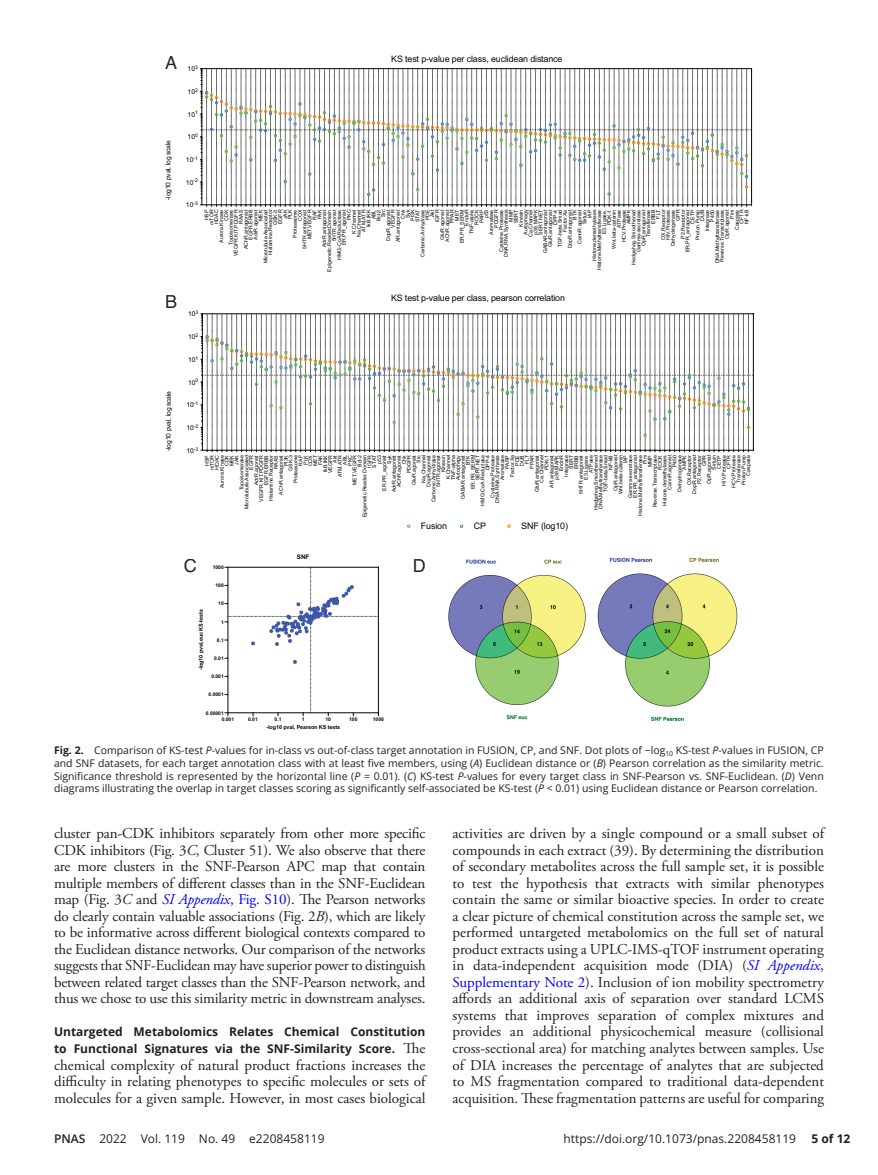
<style>
.page{position:relative;width:878px;height:1175px;background:#fff}
.page>*{position:absolute;margin:0;border:0;box-sizing:border-box;transform-origin:0 0}
.t1{font:18px "Helvetica";color:#242322}
.t2{font:15px/16.5px "Adobe Garamond Pro";color:#231f20;text-align:justify}
.t3{font:700 12px/16.5px "Open Sans";color:#231f20}
.t4{font:12px "Open Sans";color:#231f20}
.t5{font:10.5px/12.8px "Open Sans";color:#231f20;text-align:justify}
.t6{font:9px "Arial";letter-spacing:-.015em;color:#050504}
.t7{font:8.85px "Arial";letter-spacing:-.015em;color:#050504}
.t8{font:6.75px "Arial";letter-spacing:-.02em;color:#050504}
.t9{font:700 6.3px "Arial";color:#050504}
.t10{font:700 5.4px "Arial";letter-spacing:-.015em;color:#050504}
.t11{font:5.25px/4.9px "Arial";color:#050504;text-align:right}
.t12{font:700 4.95px "Arial";color:#050504}
.s1{font-weight:700}
.s2{font-style:italic}
.s3{font-style:italic;color:#00f}
.s4{color:#00f}
.s5{font-family:"Adobe Garamond Pro";font-weight:400;font-size:15px}
.s6{font-weight:600}
</style>
<div class="page">
<svg style="left:200px;top:68px;width:551px;height:138px"></svg>
<svg style="left:204px;top:90px;width:544px;height:107px"></svg>
<svg style="left:204px;top:95px;width:544px;height:97px"></svg>
<svg style="left:201px;top:313px;width:552px;height:138px"></svg>
<svg style="left:205px;top:334px;width:545px;height:4px"></svg>
<svg style="left:205px;top:338px;width:545px;height:100px"></svg>
<svg style="left:460px;top:524px;width:3px;height:4px"></svg>
<svg style="left:507px;top:524px;width:4px;height:4px"></svg>
<svg style="left:225px;top:567px;width:154px;height:148px"></svg>
<img style="left:448px;top:557px;width:290px;height:165px">
<h1 class="t1" style="left:165px;top:49px;width:14px">A</h1>
<p class="t8" style="left:163px;top:200px;width:61px;rotate:-90deg">-log10 pval, log scale</p>
<h1 class="t1" style="left:165px;top:288px;width:14px">B</h1>
<p class="t8" style="left:163px;top:451px;width:61px;rotate:-90deg">-log10 pval, log scale</p>
<p class="t8" style="left:187px;top:64px;width:12px">10<sup>3</sup></p>
<p class="t8" style="left:187px;top:87px;width:12px">10<sup>2</sup></p>
<p class="t8" style="left:187px;top:109px;width:12px">10<sup>1</sup></p>
<p class="t8" style="left:187px;top:132px;width:12px">10<sup>0</sup></p>
<p class="t8" style="left:186px;top:155px;width:13px">10<sup>-1</sup></p>
<p class="t8" style="left:186px;top:178px;width:13px">10<sup>-2</sup></p>
<p class="t8" style="left:186px;top:200px;width:13px">10<sup>-3</sup></p>
<h3 class="t7" style="left:391px;top:53px;width:173px">KS test p-value per class, euclidean distance</h3>
<p class="t11" style="left:204px;top:271px;width:63px;rotate:-90deg">HSP<br>mTOR<br>HDAC<br>Aurora.Kinase<br>CDK<br>Topoisomerase<br>VEGFR.KIT.PDGFR<br>RAAS<br>AChR.antagonist<br>EGFR.ERBB<br>AdrR.agonist<br>MEK<br>Microtubule.Associated<br>Histamine.Receptor<br>GSK-3<br>EGFR<br>JAK<br>PLK<br>Proteasome<br>COX<br>5HTR.antagonist<br>MET.VEGFR<br>RAF<br>FAK<br>AdrR.antagonist<br>Epigenetic.Reader.Domain<br>5HTR.agonist<br>HMG-CoA.Reductase<br>ER.PR_agonist<br>PKC<br>K.Channel<br>Na.Channel<br>ATM.ATR<br>IkB.IKK<br>ABL<br>Bcl-2<br>Src<br>DopR.agonist<br>VEGFR<br>AR.antagonist<br>Chk<br>Syk<br>PI3K<br>STAT<br>Carbonic.Anhydrase<br>PDE<br>Akt<br>IGFR<br>GluR.agonist<br>AChR.agonist<br>PPAR<br>MET<br>ER.PR_SERM<br>EndoR<br>TNF-alpha<br>ROCK<br>PARP<br>p53<br>Aromatase<br>PDGFR<br>Cysteine.Protease<br>DNA.RNA.Synthesis<br>MMP<br>SERT<br>Kinesin<br>Autophagy<br>Ca.Channel<br>p38.MAPK<br>SERT.NET<br>GABAR.antagonist<br>GluR.antagonist<br>DPP-4<br>TGF-beta.Smad<br>Factor.Xa<br>DopR.antagonist<br>BTK<br>CannR.agonist<br>Sirtuin<br>IAP<br>Histone.demethylases<br>Histone.Methyltransferase<br>E3.Ligase.<br>PDK-1<br>Wnt.beta-catenin<br>ATPase<br>HCV.Protease<br>AMPK<br>Hedgehog.Smoothened<br>Gamma-secretase<br>OpR.antagonist<br>Transferase<br>ERBB<br>FLT<br>OX.Receptor<br>HIV.Protease<br>Dehydrogenase<br>GPR<br>P2.Receptor<br>ER.PR_antagonist<br>CETP<br>Proton.Pump<br>DUB<br>Integrase<br>P450<br>DNA.Methyltransferase<br>Reverse.Transcriptase<br>OpR.agonist<br>Pim<br>Caspase<br>CFTR<br>NF-kB</p>
<p class="t8" style="left:188px;top:309px;width:12px">10<sup>3</sup></p>
<p class="t8" style="left:188px;top:332px;width:12px">10<sup>2</sup></p>
<p class="t8" style="left:188px;top:355px;width:12px">10<sup>1</sup></p>
<p class="t8" style="left:188px;top:377px;width:12px">10<sup>0</sup></p>
<p class="t8" style="left:186px;top:400px;width:13px">10<sup>-1</sup></p>
<p class="t8" style="left:186px;top:423px;width:13px">10<sup>-2</sup></p>
<p class="t8" style="left:186px;top:446px;width:13px">10<sup>-3</sup></p>
<h3 class="t6" style="left:391px;top:292px;width:175px">KS test p-value per class, pearson correlation</h3>
<p class="t11" style="left:204px;top:517px;width:64px;rotate:-90deg">HSP<br>mTOR<br>HDAC<br>Aurora.Kinase<br>CDK<br>MEK<br>JAK<br>Topoisomerase<br>Microtubule.Associated<br>EGFR<br>AdrR.agonist<br>VEGFR.KIT.PDGFR<br>EGFR.ERBB<br>Histamine.Receptor<br>RAAS<br>AChR.antagonist<br>PI3K<br>GSK-3<br>Proteasome<br>RAF<br>PLK<br>COX<br>MET<br>FAK<br>IkB.IKK<br>VEGFR<br>Akt<br>ATM.ATR<br>ABL<br>PKC<br>MET.VEGFR<br>Bcl-2<br>Epigenetic.Reader.Domain<br>IGFR<br>STAT<br>p53<br>ER.PR_agonist<br>Syk<br>AdrR.antagonist<br>AChR.agonist<br>Chk<br>PDGFR<br>GluR.agonist<br>Src<br>Na.Channel<br>DopR.agonist<br>Carbonic.Anhydrase<br>5HTR.agonist<br>Kinesin<br>K.Channel<br>TNF-alpha<br>Autophagy<br>GABAR.antagonist<br>BTK<br>ER.PR_SERM<br>SERT.NET<br>HMG-CoA.Reductase<br>DPP-4<br>Cysteine.Protease<br>DNA.RNA.Synthesis<br>Aromatase<br>PARP<br>Factor.Xa<br>PDE<br>DUB<br>FLT<br>PPAR<br>GluR.antagonist<br>Ca.Channel<br>PDK-1<br>AR.antagonist<br>p38.MAPK<br>EndoR<br>Integrase<br>SERT<br>ERBB<br>5HTR.antagonist<br>E3.Ligase.<br>ATPase<br>Hedgehog.Smoothened<br>DNA.Methyltransferase<br>TGF-beta.Smad<br>NF-kB<br>OpR.antagonist<br>Wnt.beta-catenin<br>IAP<br>Gamma-secretase<br>ER.PR_antagonist<br>Histone.Methyltransferase<br>Pim<br>MMP<br>Reverse.Transcriptase<br>ROCK<br>Histone.demethylases<br>CannR.agonist<br>P450<br>Dehydrogenase<br>AMPK<br>OX.Receptor<br>DopR.antagonist<br>P2.Receptor<br>GPR<br>OpR.agonist<br>Sirtuin<br>CETP<br>HIV.Protease<br>CFTR<br>HCV.Protease<br>Transferase<br>Proton.Pump<br>Caspase</p>
<h3 class="t6" style="left:421px;top:520px;width:28px">Fusion</h3>
<h3 class="t6" style="left:473px;top:520px;width:14px">CP</h3>
<h3 class="t6" style="left:521px;top:520px;width:48px">SNF (log10)</h3>
<p class="t9" style="left:297px;top:552px;width:14px">SNF</p>
<h1 class="t1" style="left:184px;top:552px;width:14px">C</h1>
<h1 class="t1" style="left:413px;top:552px;width:14px">D</h1>
<p class="t12" style="left:213px;top:563px;width:13px">1000</p>
<p class="t12" style="left:215px;top:582px;width:10px">100</p>
<p class="t10" style="left:197px;top:670px;width:62px;rotate:-90deg">-log10 pval,euc KS-tests</p>
<p class="t12" style="left:218px;top:600px;width:7px">10</p>
<p class="t12" style="left:221px;top:618px;width:4px">1</p>
<p class="t12" style="left:217px;top:636px;width:8px">0.1</p>
<p class="t12" style="left:214px;top:654px;width:11px">0.01</p>
<p class="t12" style="left:211px;top:673px;width:14px">0.001</p>
<p class="t12" style="left:208px;top:691px;width:17px">0.0001</p>
<p class="t12" style="left:206px;top:709px;width:19px">0.00001</p>
<p class="t12" style="left:221px;top:716px;width:14px">0.001</p>
<p class="t12" style="left:248px;top:716px;width:11px">0.01</p>
<p class="t12" style="left:274px;top:716px;width:8px">0.1</p>
<p class="t12" style="left:301px;top:716px;width:4px">1</p>
<p class="t12" style="left:325px;top:716px;width:7px">10</p>
<p class="t12" style="left:349px;top:716px;width:10px">100</p>
<p class="t12" style="left:373px;top:716px;width:13px">1000</p>
<p class="t10" style="left:266px;top:723px;width:75px">-log10 pval, Pearson KS tests</p>
<p class="t5" style="left:54px;top:743px;width:771px"><span class="s1">Fig. 2.</span> Comparison of KS-test <span class="s2">P</span>-values for in-class vs out-of-class target annotation in FUSION, CP, and SNF. Dot plots of −log<sub>10</sub> KS-test <span class="s2">P</span>-values in FUSION, CP and SNF datasets, for each target annotation class with at least five members, using (<span class="s2">A</span>) Euclidean distance or (<span class="s2">B</span>) Pearson correlation as the similarity metric.<br>Significance threshold is represented by the horizontal line (<span class="s2">P</span> = 0.01). (<span class="s2">C</span>) KS-test <span class="s2">P</span>-values for every target class in SNF-Pearson vs. SNF-Euclidean. (<span class="s2">D</span>) Venn diagrams illustrating the overlap in target classes scoring as significantly self-associated be KS-test (<span class="s2">P</span> &lt; 0.01) using Euclidean distance or Pearson correlation.</p>
<p class="t2" style="left:54px;top:826px;width:373px">cluster pan-CDK inhibitors separately from other more specific CDK inhibitors (Fig. 3<span class="s2">C</span>, Cluster 51). We also observe that there are more clusters in the SNF-Pearson APC map that contain multiple members of different classes than in the SNF-Euclidean map (Fig. 3<span class="s2">C</span> and <span class="s3">SI Appendix</span><span class="s4">, Fig. S10</span>). The Pearson networks do clearly contain valuable associations (Fig. 2<span class="s2">B</span>), which are likely to be informative across different biological contexts compared to the Euclidean distance networks. Our comparison of the networks suggests that SNF-Euclidean may have superior power to distinguish between related target classes than the SNF-Pearson network, and thus we chose to use this similarity metric in downstream analyses.</p>
<h3 class="t3" style="left:54px;top:1023px;width:373px">Untargeted Metabolomics Relates Chemical Constitution to Functional Signatures via the SNF-Similarity Score. <span class="s5">The</span></h3>
<h2 class="t2" style="left:54px;top:1057px;width:373px">chemical complexity of natural product fractions increases the difficulty in relating phenotypes to specific molecules or sets of molecules for a given sample. However, in most cases biological</h2>
<p class="t2" style="left:452px;top:826px;width:373px">activities are driven by a single compound or a small subset of compounds in each extract (39). By determining the distribution of secondary metabolites across the full sample set, it is possible to test the hypothesis that extracts with similar phenotypes contain the same or similar bioactive species. In order to create a clear picture of chemical constitution across the sample set, we performed untargeted metabolomics on the full set of natural product extracts using a UPLC-IMS-qTOF instrument operating in data-independent acquisition mode (DIA) (<span class="s3">SI Appendix</span><span class="s4">, Supplementary Note 2</span>). Inclusion of ion mobility spectrometry affords an additional axis of separation over standard LCMS systems that improves separation of complex mixtures and provides an additional physicochemical measure (collisional cross-sectional area) for matching analytes between samples. Use of DIA increases the percentage of analytes that are subjected to MS fragmentation compared to traditional data-dependent acquisition. These fragmentation patterns are useful for comparing</p>
<h3 class="t4" style="left:54px;top:1130px;width:272px"><span class="s6">PNAS</span> 2022 Vol. 119 No. 49 e2208458119</h3>
<h3 class="t4" style="left:563px;top:1130px;width:234px">https://doi.org/10.1073/pnas.2208458119</h3>
<h3 class="t3" style="left:811px;top:1130px;width:40px">5 of 12</h3>
</div>
